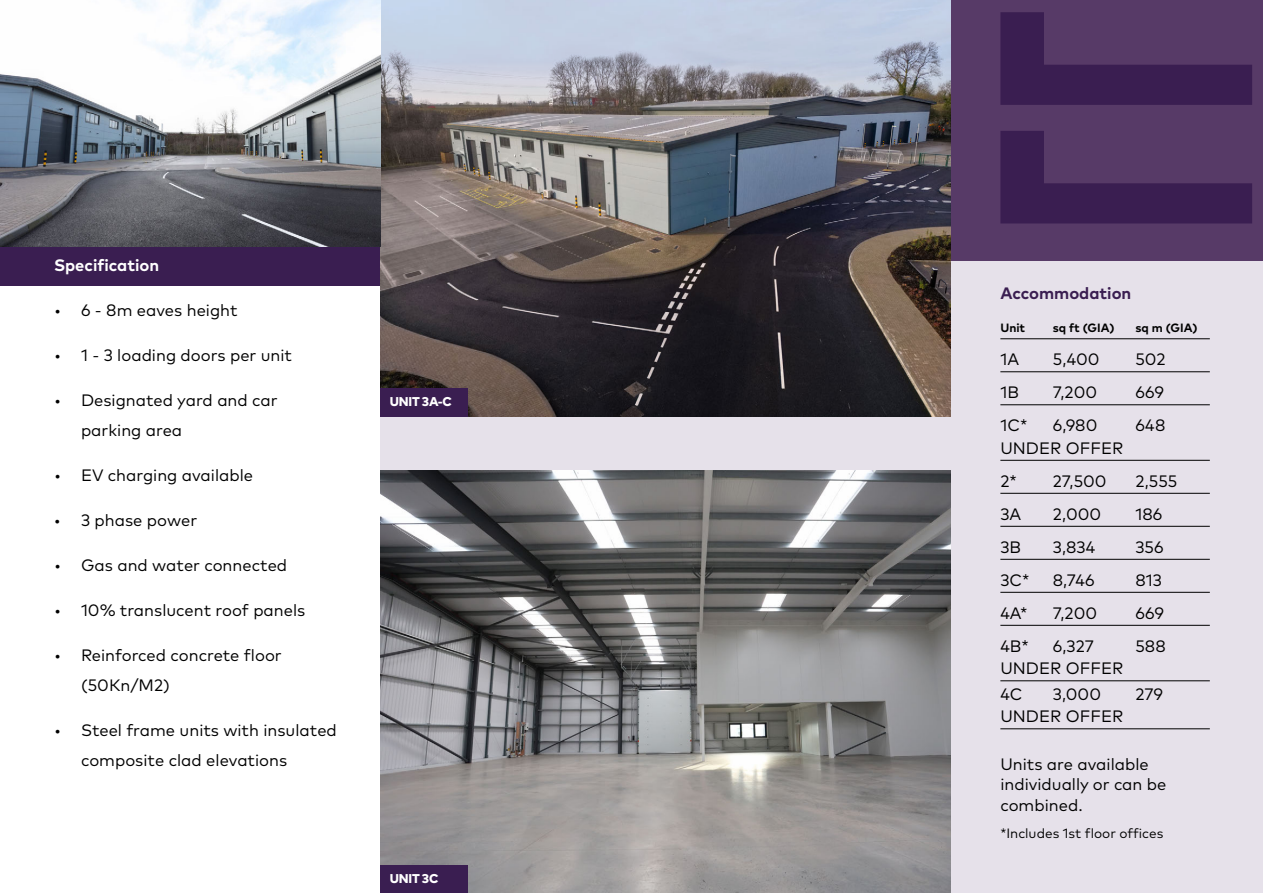
<style>
.page{position:relative;width:1263px;height:893px;background:#fff}
.page>*{position:absolute;margin:0;border:0;box-sizing:border-box;transform-origin:0 0}
.t1{font:16.5px/30px "Mark OT";color:#000}
.t2{font:700 16.5px "Mark OT";color:#3a1e51}
.t3{font:700 16.5px "Mark OT";color:#fff}
.t4{font:13.5px "Mark OT";color:#000}
.t5{font:800 12.75px "Mark OT";letter-spacing:-.02em;color:#fff}
.t6{font:700 12px "Mark OT";color:#000}
</style>
<div class="page">
<div style="left:380px;top:417px;width:570px;height:61px;background:#e6e1ea"></div>
<div style="left:0;top:0;width:1263px;height:286px;background:#3a1e51"></div>
<div style="left:950px;top:261px;width:313px;height:632px;background:#e6e1ea"></div>
<hr style="left:1000px;top:338px;width:210px;height:1px;background:#000">
<hr style="left:1000px;top:371px;width:210px;height:1px;background:#000">
<hr style="left:1000px;top:404px;width:210px;height:1px;background:#000">
<hr style="left:1000px;top:460px;width:210px;height:1px;background:#000">
<hr style="left:1000px;top:493px;width:210px;height:1px;background:#000">
<hr style="left:1000px;top:526px;width:210px;height:1px;background:#000">
<hr style="left:1000px;top:559px;width:210px;height:1px;background:#000">
<hr style="left:1000px;top:592px;width:210px;height:1px;background:#000">
<hr style="left:1000px;top:625px;width:210px;height:1px;background:#000">
<hr style="left:1000px;top:680px;width:210px;height:1px;background:#000">
<hr style="left:1000px;top:728px;width:210px;height:1px;background:#000">
<svg style="left:950px;top:0;width:313px;height:261px;fill:#573a67"></svg>
<img style="left:380px;top:130px;width:570px;height:286px">
<svg style="left:380px;top:0;width:570px;height:130px;fill:#c2cddf"></svg>
<img style="left:380px;top:471px;width:570px;height:422px">
<img style="left:0;top:0;width:380px;height:247px">
<div style="left:380px;top:388px;width:88px;height:29px;background:#3a1e51"></div>
<div style="left:380px;top:865px;width:88px;height:28px;background:#3a1e51"></div>
<p class="t3" style="left:54px;top:254px;width:107px">Specification</p>
<p class="t1" style="left:54px;top:295px;width:185px">• 6 - 8m eaves height</p>
<p class="t1" style="left:54px;top:340px;width:239px">• 1 - 3 loading doors per unit</p>
<p class="t1" style="left:81px;top:385px;width:198px;text-indent:-27px">• Designated yard and car parking area</p>
<p class="t1" style="left:54px;top:460px;width:201px">• EV charging available</p>
<p class="t1" style="left:54px;top:505px;width:145px">• 3 phase power</p>
<p class="t1" style="left:54px;top:550px;width:235px">• Gas and water connected</p>
<p class="t1" style="left:54px;top:595px;width:253px">• 10% translucent roof panels</p>
<p class="t1" style="left:81px;top:640px;width:202px;text-indent:-27px">• Reinforced concrete floor (50Kn/M2)</p>
<p class="t1" style="left:81px;top:715px;width:257px;text-indent:-27px">• Steel frame units with insulated composite clad elevations</p>
<p class="t5" style="left:390px;top:393px;width:64px">UNIT 3A-C</p>
<p class="t5" style="left:390px;top:870px;width:50px">UNIT 3C</p>
<p class="t2" style="left:1000px;top:282px;width:132px">Accommodation</p>
<p class="t6" style="left:1000px;top:320px;width:26px">Unit</p>
<p class="t6" style="left:1053px;top:320px;width:63px">sq ft (GIA)</p>
<p class="t6" style="left:1135px;top:320px;width:64px">sq m (GIA)</p>
<p class="t1" style="left:1000px;top:344px;width:20px">1A</p>
<p class="t1" style="left:1053px;top:344px;width:48px">5,400</p>
<p class="t1" style="left:1135px;top:344px;width:32px">502</p>
<p class="t1" style="left:1000px;top:377px;width:20px">1B</p>
<p class="t1" style="left:1053px;top:377px;width:46px">7,200</p>
<p class="t1" style="left:1135px;top:377px;width:30px">669</p>
<p class="t1" style="left:1000px;top:410px;width:29px">1C*</p>
<p class="t1" style="left:1053px;top:410px;width:46px">6,980</p>
<p class="t1" style="left:1135px;top:410px;width:32px">648</p>
<p class="t1" style="left:1000px;top:431px;width:125px;line-height:33px">UNDER OFFER<br>2*</p>
<p class="t1" style="left:1053px;top:465px;width:55px">27,500</p>
<p class="t1" style="left:1135px;top:465px;width:44px">2,555</p>
<p class="t1" style="left:1000px;top:499px;width:22px">3A</p>
<p class="t1" style="left:1053px;top:499px;width:50px">2,000</p>
<p class="t1" style="left:1135px;top:499px;width:28px">186</p>
<p class="t1" style="left:1000px;top:532px;width:22px">3B</p>
<p class="t1" style="left:1053px;top:532px;width:44px">3,834</p>
<p class="t1" style="left:1135px;top:532px;width:30px">356</p>
<p class="t1" style="left:1000px;top:565px;width:31px">3C*</p>
<p class="t1" style="left:1053px;top:565px;width:43px">8,746</p>
<p class="t1" style="left:1135px;top:565px;width:28px">813</p>
<p class="t1" style="left:1000px;top:598px;width:29px">4A*</p>
<p class="t1" style="left:1053px;top:598px;width:46px">7,200</p>
<p class="t1" style="left:1135px;top:598px;width:30px">669</p>
<p class="t1" style="left:1000px;top:631px;width:30px">4B*</p>
<p class="t1" style="left:1053px;top:631px;width:42px">6,327</p>
<p class="t1" style="left:1135px;top:631px;width:32px">588</p>
<p class="t1" style="left:1000px;top:655px;width:125px;line-height:25.5px">UNDER OFFER<br>4C</p>
<p class="t1" style="left:1053px;top:679px;width:50px">3,000</p>
<p class="t1" style="left:1135px;top:679px;width:29px">279</p>
<p class="t1" style="left:1000px;top:701px;width:125px">UNDER OFFER</p>
<p class="t1" style="left:1000px;top:753px;width:168px;line-height:20.7px">Units are available individually or can be combined.</p>
<p class="t4" style="left:1000px;top:825px;width:164px">*Includes 1st floor offices</p>
</div>
